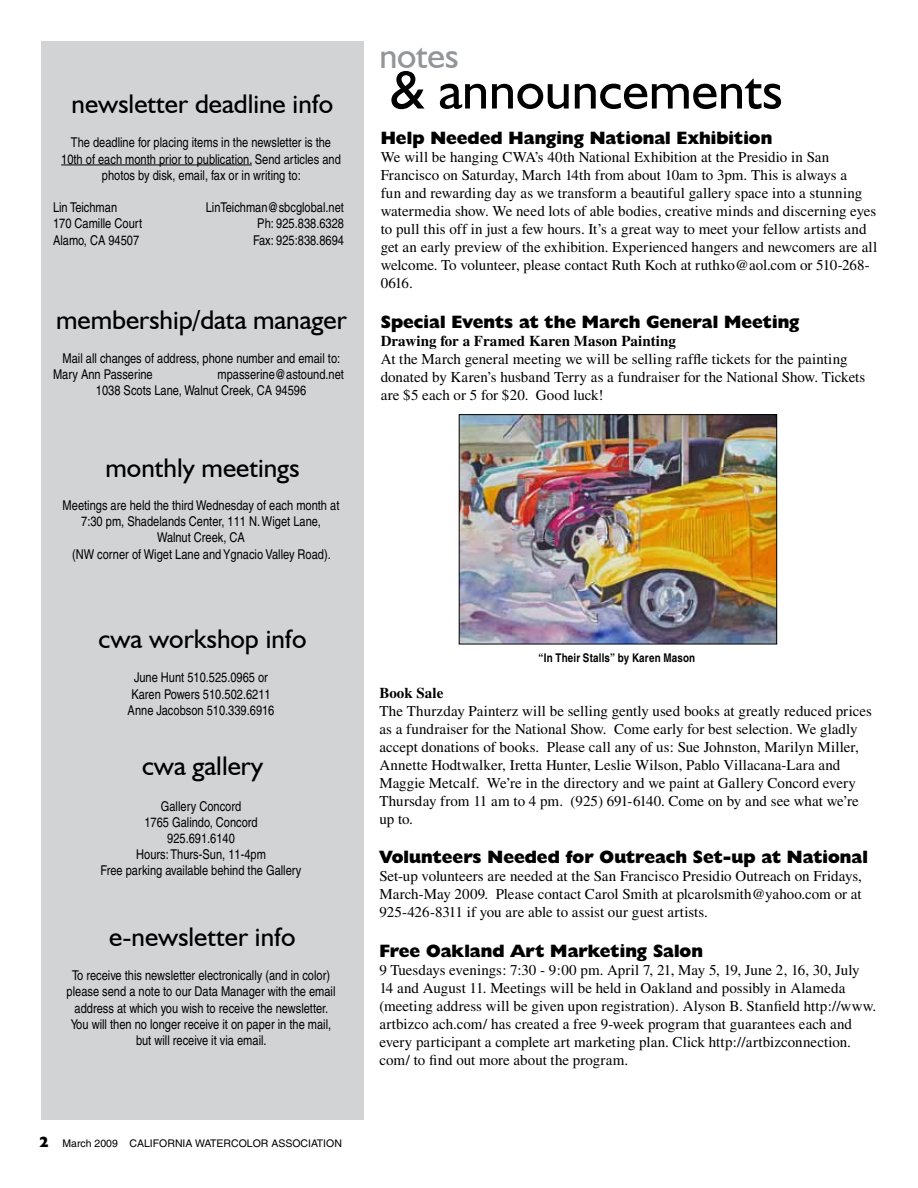
<style>
.page{position:relative;width:918px;height:1188px;background:#fff}
.page>*{position:absolute;margin:0;border:0;box-sizing:border-box;transform-origin:0 0}
.t1{font:54px "Humanist 521 BT";color:#000}
.t2{font:36px "Humanist 521 BT";letter-spacing:-.005em;color:#939598}
.t3{font:27px "Humanist 521 BT";color:#000}
.t4{font:800 18px "Humanist 521 BT";letter-spacing:.005em;color:#000}
.t5{font:15px/18px "Times";color:#000}
.t6{font:700 15px "Times";letter-spacing:.005em;color:#000}
.t7{font:condensed 13.5px/16.2px "Helvetica";color:#000;text-align:center}
.t8{font:700 condensed 12px "Helvetica";letter-spacing:.015em;color:#000}
.t9{font:10.5px "Helvetica";color:#000}
.s1{font-family:"Humanist 521 BT";font-weight:800;font-size:15px}
</style>
<div class="page">
<div style="left:41px;top:41px;width:323px;height:1079px;background:#d1d3d4"></div>
<hr style="left:61px;top:165px;width:191px;height:1px;background:#000">
<img style="left:461px;top:416px;width:314px;height:226px">
<div style="left:459px;top:414px;width:318px;height:230px;border:1px solid #000"></div>
<h3 class="t3" style="left:72px;top:87px;width:263px">newsletter deadline info</h3>
<p class="t7" style="left:61px;top:135px;width:281px">The deadline for placing items in the newsletter is the<br>10th of each month prior to publication. Send articles and photos by disk, email, fax or in writing to:</p>
<p class="t7" style="left:53px;top:199px;width:66px">Lin Teichman</p>
<p class="t7" style="left:206px;top:199px;width:140px">LinTeichman@sbcglobal.net</p>
<p class="t7" style="left:53px;top:216px;width:91px">170 Camille Court</p>
<p class="t7" style="left:257px;top:216px;width:88px">Ph: 925.838.6328</p>
<p class="t7" style="left:53px;top:232px;width:88px">Alamo, CA 94507</p>
<p class="t7" style="left:253px;top:232px;width:92px">Fax: 925:838.8694</p>
<h3 class="t3" style="left:56px;top:303px;width:292px">membership/data manager</h3>
<p class="t7" style="left:53px;top:350px;width:289px;text-align:left;text-indent:9px">Mail all changes of address, phone number and email to:<br>Mary Ann Passerine</p>
<p class="t7" style="left:96px;top:366px;width:250px;text-align:left;text-indent:122px">mpasserine@astound.net<br>1038 Scots Lane, Walnut Creek, CA 94596</p>
<h3 class="t3" style="left:106px;top:451px;width:195px">monthly meetings</h3>
<p class="t7" style="left:63px;top:497px;width:278px">Meetings are held the third Wednesday of each month at 7:30 pm, Shadelands Center, 111 N. Wiget Lane,<br>Walnut Creek, CA<br>(NW corner of Wiget Lane and Ygnacio Valley Road).</p>
<h3 class="t3" style="left:98px;top:622px;width:210px">cwa workshop info</h3>
<p class="t7" style="left:128px;top:669px;width:148px">June Hunt 510.525.0965 or<br>Karen Powers 510.502.6211<br>Anne Jacobson 510.339.6916</p>
<h3 class="t3" style="left:142px;top:749px;width:123px">cwa gallery</h3>
<p class="t7" style="left:101px;top:798px;width:202px">Gallery Concord<br>1765 Galindo, Concord<br>925.691.6140<br>Hours: Thurs-Sun, 11-4pm<br>Free parking available behind the Gallery</p>
<h3 class="t3" style="left:109px;top:920px;width:188px">e-newsletter info</h3>
<p class="t7" style="left:67px;top:967px;width:270px">To receive this newsletter electronically (and in color) please send a note to our Data Manager with the email address at which you wish to receive the newsletter.<br>You will then no longer receive it on paper in the mail, but will receive it via email.</p>
<p class="t9" style="left:39px;top:1137px;width:304px"><span class="s1">2</span> March 2009 CALIFORNIA WATERCOLOR ASSOCIATION</p>
<h2 class="t2" style="left:379px;top:33px;width:81px">notes</h2>
<h1 class="t1" style="left:390px;top:57px;width:394px">&amp; announcements</h1>
<p class="t4" style="left:381px;top:127px;width:393px">Help Needed Hanging National Exhibition</p>
<p class="t5" style="left:381px;top:148px;width:498px">We will be hanging CWA’s 40th National Exhibition at the Presidio in San Francisco on Saturday, March 14th from about 10am to 3pm. This is always a<br>fun and rewarding day as we transform a beautiful gallery space into a stunning watermedia show. We need lots of able bodies, creative minds and discerning eyes to pull this off in just a few hours. It’s a great way to meet your fellow artists and get an early preview of the exhibition. Experienced hangers and newcomers are all welcome. To volunteer, please contact Ruth Koch at ruthko@aol.com or 510-268- 0616.</p>
<p class="t4" style="left:381px;top:310px;width:420px">Special Events at the March General Meeting</p>
<p class="t6" style="left:381px;top:332px;width:297px">Drawing for a Framed Karen Mason Painting</p>
<p class="t5" style="left:381px;top:350px;width:486px">At the March general meeting we will be selling raffle tickets for the painting donated by Karen’s husband Terry as a fundraiser for the National Show. Tickets are $5 each or 5 for $20. Good luck!</p>
<p class="t8" style="left:539px;top:650px;width:158px">“In Their Stalls” by Karen Mason</p>
<p class="t6" style="left:379px;top:684px;width:66px">Book Sale</p>
<p class="t5" style="left:379px;top:701px;width:494px">The Thurzday Painterz will be selling gently used books at greatly reduced prices as a fundraiser for the National Show. Come early for best selection. We gladly accept donations of books. Please call any of us: Sue Johnston, Marilyn Miller, Annette Hodtwalker, Iretta Hunter, Leslie Wilson, Pablo Villacana-Lara and Maggie Metcalf. We’re in the directory and we paint at Gallery Concord every Thursday from 11 am to 4 pm. (925) 691-6140. Come on by and see what we’re up to.</p>
<p class="t4" style="left:379px;top:846px;width:490px">Volunteers Needed for Outreach Set-up at National</p>
<p class="t5" style="left:379px;top:867px;width:484px;text-align:justify">Set-up volunteers are needed at the San Francisco Presidio Outreach on Fridays, March-May 2009. Please contact Carol Smith at plcarolsmith@yahoo.com or at 925-426-8311 if you are able to assist our guest artists.</p>
<p class="t4" style="left:379px;top:939px;width:325px">Free Oakland Art Marketing Salon</p>
<p class="t5" style="left:379px;top:961px;width:498px">9 Tuesdays evenings: 7:30 - 9:00 pm. April 7, 21, May 5, 19, June 2, 16, 30, July 14 and August 11. Meetings will be held in Oakland and possibly in Alameda (meeting address will be given upon registration). Alyson B. Stanfield http://www. artbizco ach.com/ has created a free 9-week program that guarantees each and every participant a complete art marketing plan. Click http://artbizconnection. com/ to find out more about the program.</p>
</div>
